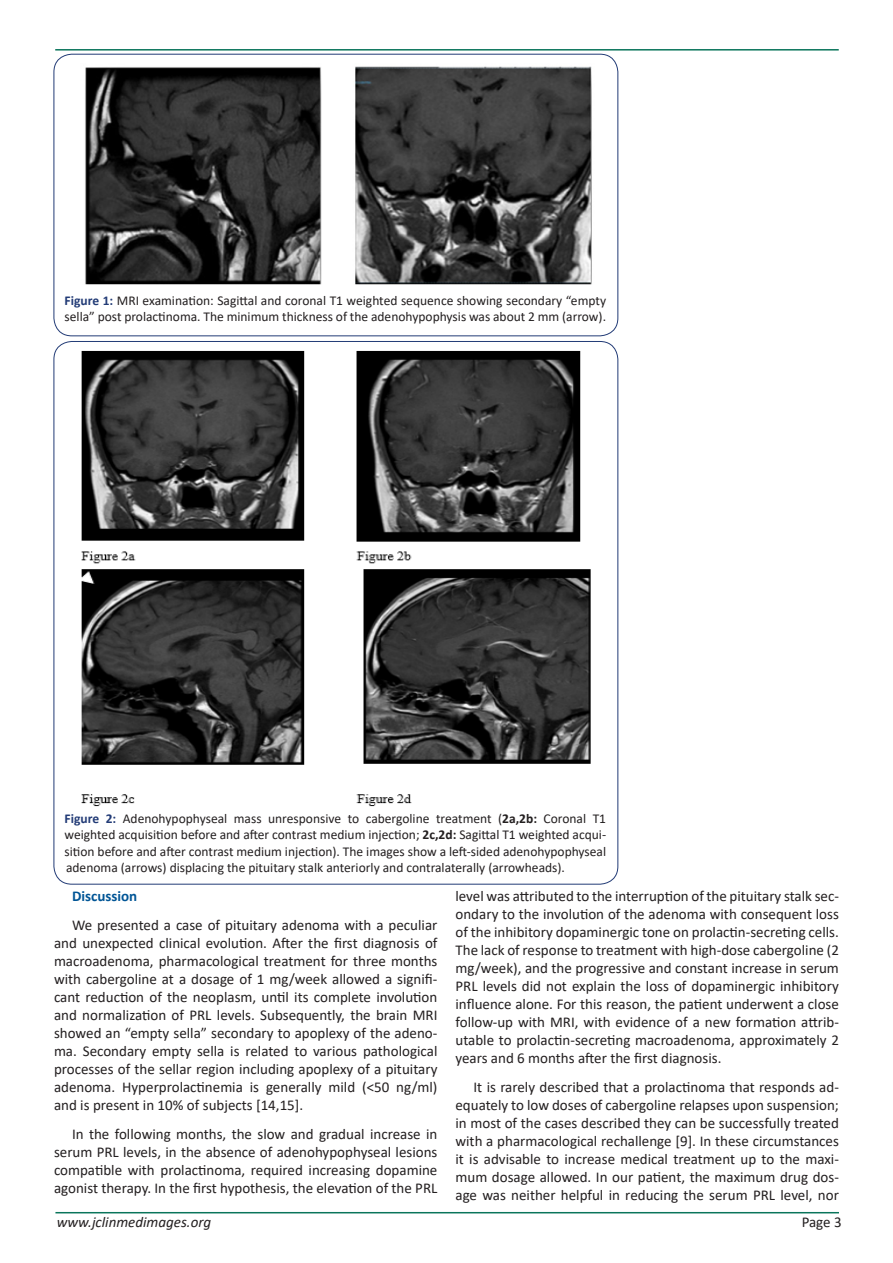
<style>
.page{position:relative;width:893px;height:1263px;background:#fff}
.page>*{position:absolute;margin:0;border:0;box-sizing:border-box;transform-origin:0 0}
.Normal__Web{font:15px/18px "Calibri";color:#231f20;text-align:justify}
.t1{font:italic 15px "Calibri";color:#231f20}
.Normal__Web-2{font:700 15px "Calibri";color:#005596}
.t2{font:13.5px/16.5px "Calibri";color:#231f20}
.s1{font-weight:700;color:#223b76}
.s2{font-weight:700}
</style>
<div class="page">
<hr style="left:55px;top:1212px;width:784px;height:1px;background:#0a755b">
<hr style="left:55px;top:49px;width:784px;height:2px;background:#0a755b">
<div style="left:54px;top:54px;width:564px;height:282px;border:1px solid #223b76;border-radius:18px"></div>
<img style="left:85px;top:66px;width:507px;height:219px">
<img style="left:81px;top:351px;width:510px;height:456px">
<p class="t2" style="left:65px;top:291px;width:543px"><span class="s1">Figure 1:</span> MRI examination: Sagittal and coronal T1 weighted sequence showing secondary “empty sella” post prolactinoma. The minimum thickness of the adenohypophysis was about 2 mm (arrow).</p>
<p class="t2" style="left:65px;top:810px;width:543px;text-align:justify"><span class="s1">Figure 2:</span> Adenohypophyseal mass unresponsive to cabergoline treatment (<span class="s2">2a,2b:</span> Coronal T1 weighted acquisition before and after contrast medium injection; <span class="s2">2c,2d:</span> Sagittal T1 weighted acqui&shy;sition before and after contrast medium injection). The images show a left-sided adenohypophyseal adenoma (arrows) displacing the pituitary stalk anteriorly and contralaterally (arrowheads).</p>
<p class="Normal__Web-2" style="left:72px;top:885px;width:67px">Discussion</p>
<p class="Normal__Web" style="left:54px;top:915px;width:385px;text-indent:18px">We presented a case of pituitary adenoma with a peculiar and unexpected clinical evolution. After the first diagnosis of macroadenoma, pharmacological treatment for three months with cabergoline at a dosage of 1 mg/week allowed a signifi&shy;cant reduction of the neoplasm, until its complete involution and normalization of PRL levels. Subsequently, the brain MRI showed an “empty sella” secondary to apoplexy of the adeno&shy;ma. Secondary empty sella is related to various pathological processes of the sellar region including apoplexy of a pituitary adenoma. Hyperprolactinemia is generally mild (&lt;50 ng/ml) and is present in 10% of subjects [14,15].</p>
<p class="Normal__Web" style="left:54px;top:1124px;width:385px;text-indent:18px">In the following months, the slow and gradual increase in serum PRL levels, in the absence of adenohypophyseal lesions compatible with prolactinoma, required increasing dopamine agonist therapy. In the first hypothesis, the elevation of the PRL</p>
<p class="Normal__Web" style="left:455px;top:887px;width:385px">level was attributed to the interruption of the pituitary stalk sec&shy;ondary to the involution of the adenoma with consequent loss of the inhibitory dopaminergic tone on prolactin-secreting cells.<br>The lack of response to treatment with high-dose cabergoline (2 mg/week), and the progressive and constant increase in serum PRL levels did not explain the loss of dopaminergic inhibitory influence alone. For this reason, the patient underwent a close follow-up with MRI, with evidence of a new formation attrib&shy;utable to prolactin-secreting macroadenoma, approximately 2 years and 6 months after the first diagnosis.</p>
<p class="Normal__Web" style="left:455px;top:1077px;width:385px;text-indent:18px">It is rarely described that a prolactinoma that responds ad&shy;equately to low doses of cabergoline relapses upon suspension; in most of the cases described they can be successfully treated with a pharmacological rechallenge [9]. In these circumstances it is advisable to increase medical treatment up to the maxi&shy;mum dosage allowed. In our patient, the maximum drug dos&shy;age was neither helpful in reducing the serum PRL level, nor</p>
<p class="t1" style="left:57px;top:1211px;width:156px">www.jclinmedimages.org</p>
<p class="Normal__Web" style="left:802px;top:1212px;width:42px">Page 3</p>
</div>
